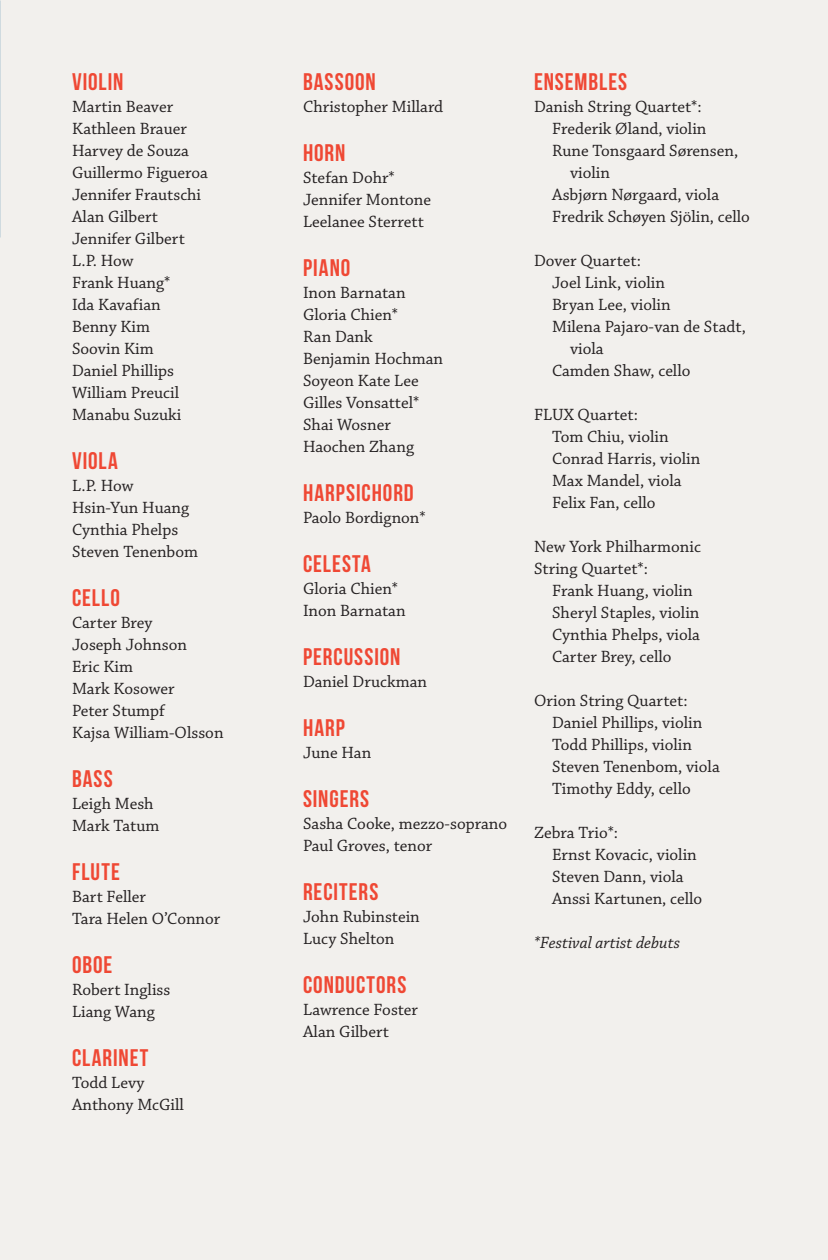
<style>
.page{position:relative;width:828px;height:1260px;background:#f2f0ed}
.page>*{position:absolute;margin:0;border:0;box-sizing:border-box;transform-origin:0 0}
.t1{font:700 24px "Bebas Neue";letter-spacing:.04em;color:#ef4834}
.t2{font:17.2px/22px "Chaparral Pro";color:#231f20}
.t3{font:italic 17.2px "Chaparral Pro";color:#231f20}
</style>
<div class="page">
<h1 class="t1" style="left:72px;top:69px;width:53px">VIOLIN</h1>
<p class="t2" style="left:72px;top:96px;width:137px">Martin Beaver<br>Kathleen Brauer<br>Harvey de Souza<br>Guillermo Figueroa<br>Jennifer Frautschi<br>Alan Gilbert<br>Jennifer Gilbert<br>L.P. How<br>Frank Huang*<br>Ida Kavafian<br>Benny Kim<br>Soovin Kim<br>Daniel Phillips<br>William Preucil<br>Manabu Suzuki</p>
<h1 class="t1" style="left:72px;top:448px;width:47px">VIOLA</h1>
<p class="t2" style="left:72px;top:475px;width:128px">L.P. How<br>Hsin-Yun Huang<br>Cynthia Phelps<br>Steven Tenenbom</p>
<h1 class="t1" style="left:72px;top:585px;width:49px">CELLO</h1>
<p class="t2" style="left:72px;top:612px;width:153px">Carter Brey<br>Joseph Johnson<br>Eric Kim<br>Mark Kosower<br>Peter Stumpf<br>Kajsa William-Olsson</p>
<h1 class="t1" style="left:72px;top:766px;width:42px">BASS</h1>
<p class="t2" style="left:72px;top:793px;width:89px">Leigh Mesh<br>Mark Tatum</p>
<h1 class="t1" style="left:72px;top:859px;width:49px">FLUTE</h1>
<p class="t2" style="left:72px;top:886px;width:150px">Bart Feller<br>Tara Helen O’Connor</p>
<h1 class="t1" style="left:72px;top:952px;width:42px">OBOE</h1>
<p class="t2" style="left:72px;top:979px;width:100px">Robert Ingliss<br>Liang Wang</p>
<h1 class="t1" style="left:72px;top:1045px;width:78px">CLARINET</h1>
<p class="t2" style="left:72px;top:1072px;width:113px">Todd Levy<br>Anthony McGill</p>
<h1 class="t1" style="left:303px;top:69px;width:74px">BASSOON</h1>
<p class="t2" style="left:303px;top:96px;width:142px">Christopher Millard</p>
<h1 class="t1" style="left:303px;top:140px;width:44px">HORN</h1>
<p class="t2" style="left:303px;top:167px;width:130px">Stefan Dohr*<br>Jennifer Montone<br>Leelanee Sterrett</p>
<h1 class="t1" style="left:303px;top:255px;width:49px">PIANO</h1>
<p class="t2" style="left:303px;top:282px;width:142px">Inon Barnatan<br>Gloria Chien*<br>Ran Dank<br>Benjamin Hochman<br>Soyeon Kate Lee<br>Gilles Vonsattel*<br>Shai Wosner<br>Haochen Zhang</p>
<h1 class="t1" style="left:303px;top:480px;width:112px">HARPSICHORD</h1>
<p class="t2" style="left:303px;top:507px;width:124px">Paolo Bordignon*</p>
<h1 class="t1" style="left:303px;top:551px;width:69px">CELESTA</h1>
<p class="t2" style="left:303px;top:578px;width:104px">Gloria Chien*<br>Inon Barnatan</p>
<h1 class="t1" style="left:303px;top:644px;width:99px">PERCUSSION</h1>
<p class="t2" style="left:303px;top:671px;width:126px">Daniel Druckman</p>
<h1 class="t1" style="left:303px;top:715px;width:44px">HARP</h1>
<p class="t2" style="left:303px;top:742px;width:70px">June Han</p>
<h1 class="t1" style="left:303px;top:786px;width:68px">SINGERS</h1>
<p class="t2" style="left:303px;top:813px;width:206px">Sasha Cooke, mezzo-soprano<br>Paul Groves, tenor</p>
<h1 class="t1" style="left:303px;top:879px;width:77px">RECITERS</h1>
<p class="t2" style="left:303px;top:906px;width:118px">John Rubinstein<br>Lucy Shelton</p>
<h1 class="t1" style="left:303px;top:972px;width:105px">CONDUCTORS</h1>
<p class="t2" style="left:303px;top:999px;width:117px">Lawrence Foster<br>Alan Gilbert</p>
<h1 class="t1" style="left:534px;top:69px;width:95px">ENSEMBLES</h1>
<p class="t2" style="left:534px;top:96px;width:169px">Danish String Quartet*:</p>
<p class="t2" style="left:552px;top:118px;width:156px">Frederik Øland, violin</p>
<p class="t2" style="left:552px;top:140px;width:188px">Rune Tonsgaard Sørensen,</p>
<p class="t2" style="left:570px;top:162px;width:42px">violin</p>
<p class="t2" style="left:552px;top:184px;width:169px">Asbjørn Nørgaard, viola</p>
<p class="t2" style="left:552px;top:206px;width:199px">Fredrik Schøyen Sjölin, cello</p>
<p class="t2" style="left:534px;top:250px;width:108px">Dover Quartet:</p>
<p class="t2" style="left:552px;top:272px;width:115px">Joel Link, violin</p>
<p class="t2" style="left:552px;top:294px;width:120px">Bryan Lee, violin</p>
<p class="t2" style="left:552px;top:316px;width:196px">Milena Pajaro-van de Stadt,</p>
<p class="t2" style="left:570px;top:338px;width:35px">viola</p>
<p class="t2" style="left:552px;top:360px;width:140px">Camden Shaw, cello</p>
<p class="t2" style="left:552px;top:404px;width:150px;text-indent:-18px">FLUX Quartet:<br>Tom Chiu, violin<br>Conrad Harris, violin<br>Max Mandel, viola<br>Felix Fan, cello</p>
<p class="t2" style="left:534px;top:536px;width:169px">New York Philharmonic<br>String Quartet*:</p>
<p class="t2" style="left:552px;top:580px;width:150px">Frank Huang, violin<br>Sheryl Staples, violin<br>Cynthia Phelps, viola<br>Carter Brey, cello</p>
<p class="t2" style="left:552px;top:690px;width:169px;text-indent:-18px">Orion String Quartet:<br>Daniel Phillips, violin<br>Todd Phillips, violin<br>Steven Tenenbom, viola<br>Timothy Eddy, cello</p>
<p class="t2" style="left:552px;top:822px;width:152px;text-indent:-18px">Zebra Trio*:<br>Ernst Kovacic, violin<br>Steven Dann, viola<br>Anssi Kartunen, cello</p>
<p class="t3" style="left:534px;top:933px;width:147px">*Festival artist debuts</p>
</div>
